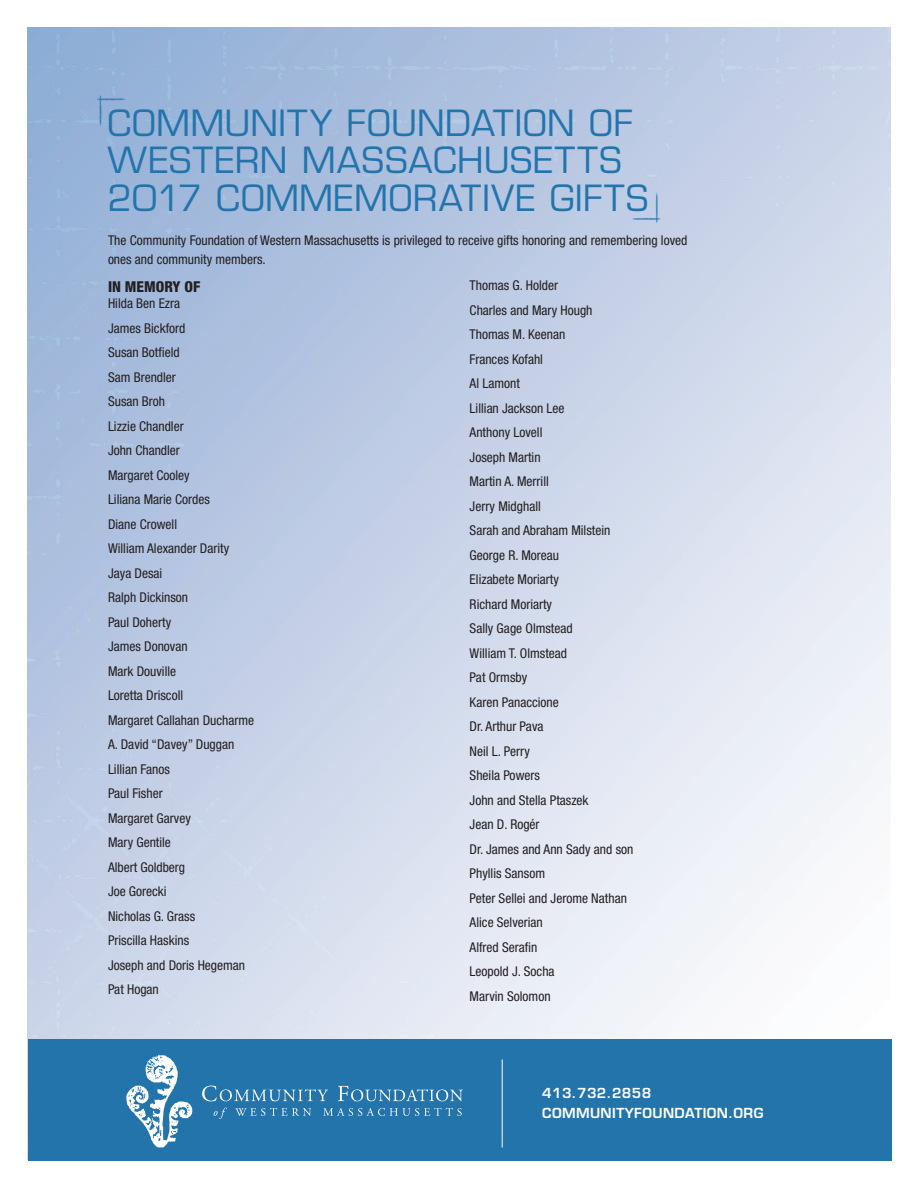
<style>
.page{position:relative;width:918px;height:1188px;background:#fff}
.page>*{position:absolute;margin:0;border:0;box-sizing:border-box;transform-origin:0 0}
.Large_Headings_Left{font:35.25px/37.5px "Eurostile";letter-spacing:.015em;color:#2474ac}
.t1{font:800 condensed 15px "Helvetica Neue";color:#231f20}
.t2{font:condensed 13.5px/19.5px "Helvetica Neue";color:#231f20}
.Serif_Body{font:600 13.5px/19.5px "Eurostile";letter-spacing:.03em;color:#fff}
</style>
<div class="page">
<img style="left:27px;top:27px;width:864px;height:1133px">
<img style="left:630px;top:190px;width:33px;height:38px">
<div style="left:28px;top:1040px;width:864px;height:121px;background:#2474ac"></div>
<svg style="left:202px;top:1086px;width:126px;height:15px"></svg>
<svg style="left:338px;top:1086px;width:125px;height:15px"></svg>
<svg style="left:214px;top:1108px;width:13px;height:11px"></svg>
<svg style="left:235px;top:1108px;width:76px;height:8px"></svg>
<svg style="left:323px;top:1108px;width:139px;height:8px"></svg>
<svg style="left:126px;top:1055px;width:67px;height:93px"></svg>
<hr style="left:502px;top:1059px;width:1px;height:89px;background:#fff">
<img style="left:94px;top:90px;width:34px;height:38px">
<p class="Large_Headings_Left" style="left:107px;top:104px;width:542px">COMMUNITY FOUNDATION OF<br>WESTERN MASSACHUSETTS<br>2017 COMMEMORATIVE GIFTS</p>
<p class="t2" style="left:108px;top:230px;width:581px">The Community Foundation of Western Massachusetts is privileged to receive gifts honoring and remembering loved ones and community members.</p>
<p class="t1" style="left:108px;top:277px;width:94px">IN MEMORY OF</p>
<p class="t2" style="left:108px;top:294px;width:74px">Hilda Ben Ezra</p>
<p class="t2" style="left:108px;top:318px;width:79px">James Bickford</p>
<p class="t2" style="left:108px;top:343px;width:73px">Susan Botfield</p>
<p class="t2" style="left:108px;top:367px;width:69px">Sam Brendler</p>
<p class="t2" style="left:108px;top:392px;width:59px">Susan Broh</p>
<p class="t2" style="left:108px;top:416px;width:77px">Lizzie Chandler</p>
<p class="t2" style="left:108px;top:441px;width:73px">John Chandler</p>
<p class="t2" style="left:108px;top:465px;width:83px">Margaret Cooley</p>
<p class="t2" style="left:108px;top:490px;width:103px">Liliana Marie Cordes</p>
<p class="t2" style="left:108px;top:514px;width:71px">Diane Crowell</p>
<p class="t2" style="left:108px;top:539px;width:123px">William Alexander Darity</p>
<p class="t2" style="left:108px;top:563px;width:56px">Jaya Desai</p>
<p class="t2" style="left:108px;top:588px;width:82px">Ralph Dickinson</p>
<p class="t2" style="left:108px;top:612px;width:65px">Paul Doherty</p>
<p class="t2" style="left:108px;top:637px;width:81px">James Donovan</p>
<p class="t2" style="left:108px;top:661px;width:70px">Mark Douville</p>
<p class="t2" style="left:108px;top:686px;width:77px">Loretta Driscoll</p>
<p class="t2" style="left:108px;top:710px;width:148px">Margaret Callahan Ducharme</p>
<p class="t2" style="left:108px;top:735px;width:128px">A. David “Davey” Duggan</p>
<p class="t2" style="left:108px;top:759px;width:63px">Lillian Fanos</p>
<p class="t2" style="left:108px;top:784px;width:56px">Paul Fisher</p>
<p class="t2" style="left:108px;top:808px;width:84px">Margaret Garvey</p>
<p class="t2" style="left:108px;top:833px;width:64px">Mary Gentile</p>
<p class="t2" style="left:108px;top:857px;width:79px">Albert Goldberg</p>
<p class="t2" style="left:108px;top:882px;width:60px">Joe Gorecki</p>
<p class="t2" style="left:108px;top:906px;width:89px">Nicholas G. Grass</p>
<p class="t2" style="left:108px;top:931px;width:83px">Priscilla Haskins</p>
<p class="t2" style="left:108px;top:955px;width:139px">Joseph and Doris Hegeman</p>
<p class="t2" style="left:108px;top:980px;width:52px">Pat Hogan</p>
<p class="t2" style="left:470px;top:276px;width:90px">Thomas G. Holder</p>
<p class="t2" style="left:470px;top:300px;width:124px">Charles and Mary Hough</p>
<p class="t2" style="left:470px;top:325px;width:97px">Thomas M. Keenan</p>
<p class="t2" style="left:470px;top:349px;width:75px">Frances Kofahl</p>
<p class="t2" style="left:470px;top:374px;width:52px">Al Lamont</p>
<p class="t2" style="left:470px;top:398px;width:96px">Lillian Jackson Lee</p>
<p class="t2" style="left:470px;top:423px;width:74px">Anthony Lovell</p>
<p class="t2" style="left:470px;top:447px;width:72px">Joseph Martin</p>
<p class="t2" style="left:470px;top:472px;width:81px">Martin A. Merrill</p>
<p class="t2" style="left:470px;top:496px;width:73px">Jerry Midghall</p>
<p class="t2" style="left:470px;top:521px;width:142px">Sarah and Abraham Milstein</p>
<p class="t2" style="left:470px;top:545px;width:91px">George R. Moreau</p>
<p class="t2" style="left:470px;top:570px;width:91px">Elizabete Moriarty</p>
<p class="t2" style="left:470px;top:594px;width:84px">Richard Moriarty</p>
<p class="t2" style="left:470px;top:619px;width:105px">Sally Gage Olmstead</p>
<p class="t2" style="left:470px;top:643px;width:99px">William T. Olmstead</p>
<p class="t2" style="left:470px;top:668px;width:59px">Pat Ormsby</p>
<p class="t2" style="left:470px;top:692px;width:91px">Karen Panaccione</p>
<p class="t2" style="left:470px;top:717px;width:75px">Dr. Arthur Pava</p>
<p class="t2" style="left:470px;top:741px;width:62px">Neil L. Perry</p>
<p class="t2" style="left:470px;top:766px;width:72px">Sheila Powers</p>
<p class="t2" style="left:470px;top:790px;width:120px">John and Stella Ptaszek</p>
<p class="t2" style="left:470px;top:815px;width:71px">Jean D. Rogér</p>
<p class="t2" style="left:470px;top:839px;width:165px">Dr. James and Ann Sady and son</p>
<p class="t2" style="left:470px;top:864px;width:77px">Phyllis Sansom</p>
<p class="t2" style="left:470px;top:888px;width:159px">Peter Sellei and Jerome Nathan</p>
<p class="t2" style="left:470px;top:913px;width:75px">Alice Selverian</p>
<p class="t2" style="left:470px;top:937px;width:69px">Alfred Serafin</p>
<p class="t2" style="left:470px;top:962px;width:86px">Leopold J. Socha</p>
<p class="t2" style="left:470px;top:986px;width:82px">Marvin Solomon</p>
<p class="Serif_Body" style="left:542px;top:1083px;width:223px">413.732.2858<br>COMMUNITYFOUNDATION.ORG</p>
</div>
